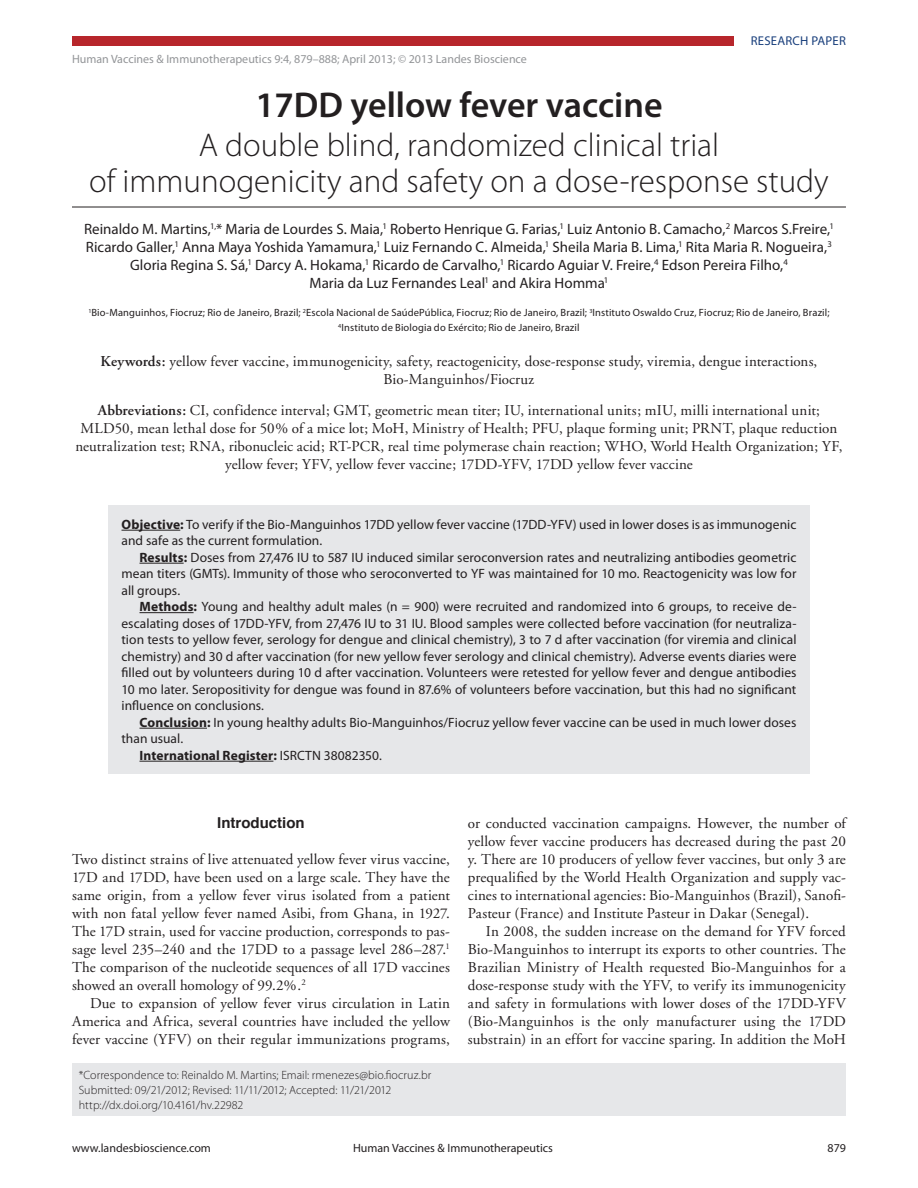
<style>
.page{position:relative;width:918px;height:1188px;background:#fff}
.page>*{position:absolute;margin:0;border:0;box-sizing:border-box;transform-origin:0 0}
.t1{font:600 36px "Myriad Pro";color:#231f20}
.t2{font:300 33px/36px "Myriad Pro";color:#231f20;text-align:center}
.t3{font:15px/18px "Adobe Garamond";letter-spacing:.005em;color:#231f20;text-align:justify}
.t4{font:15px/18px "Myriad Pro";color:#231f20;text-align:center}
.t5{font:700 15px "Helvetica";color:#231f20}
.t6{font:13.5px/16.5px "Myriad Pro";letter-spacing:.005em;color:#231f20;text-align:justify}
.t7{font:700 13.5px "Myriad Pro";letter-spacing:.005em;color:#231f20}
.t8{font:12.75px "Myriad Pro";letter-spacing:.02em;color:#193f7c}
.t9{font:300 12px/15px "Myriad Pro";letter-spacing:.005em;color:#231f20}
.t10{font:12px "Myriad Pro";color:#939598}
.t11{font:12px "Myriad Pro";color:#231f20}
.t12{font:10.5px/15px "Myriad Pro";letter-spacing:.015em;color:#231f20;text-align:center}
.s1{font-weight:600}
.s2{font-weight:700}
.s3{font-weight:400}
</style>
<div class="page">
<div style="left:72px;top:36px;width:662px;height:10px;background:#b7262b"></div>
<div style="left:72px;top:1063px;width:774px;height:53px;background:#e6e7e9"></div>
<div style="left:108px;top:505px;width:702px;height:268px;background:#e6e7e9"></div>
<hr style="left:122px;top:530px;width:58px;height:1px;background:#231f20">
<hr style="left:140px;top:563px;width:44px;height:1px;background:#231f20">
<hr style="left:140px;top:612px;width:54px;height:1px;background:#231f20">
<hr style="left:140px;top:728px;width:67px;height:1px;background:#231f20">
<hr style="left:140px;top:761px;width:133px;height:1px;background:#231f20">
<hr style="left:72px;top:207px;width:774px;height:1px;background:#231f20">
<p class="t10" style="left:72px;top:52px;width:456px">Human Vaccines &amp; Immunotherapeutics 9:4, 879–888; April 2013; © 2013 Landes Bioscience</p>
<p class="t8" style="left:751px;top:33px;width:94px">research paper</p>
<h1 class="t1" style="left:255px;top:82px;width:409px">17DD yellow fever vaccine</h1>
<h2 class="t2" style="left:89px;top:126px;width:741px">A double blind, randomized clinical trial<br>of immunogenicity and safety on a dose-response study</h2>
<p class="t4" style="left:84px;top:220px;width:751px">Reinaldo M. Martins,<sup>1,</sup>* Maria de Lourdes S. Maia,<sup>1</sup> Roberto Henrique G. Farias,<sup>1</sup> Luiz Antonio B. Camacho,<sup>2</sup> Marcos S.Freire,<sup>1<br></sup>Ricardo Galler,<sup>1</sup> Anna Maya Yoshida Yamamura,<sup>1</sup> Luiz Fernando C. Almeida,<sup>1</sup> Sheila Maria B. Lima,<sup>1</sup> Rita Maria R. Nogueira,<sup>3<br></sup>Gloria Regina S. Sá,<sup>1</sup> Darcy A. Hokama,<sup>1</sup> Ricardo de Carvalho,<sup>1</sup> Ricardo Aguiar V. Freire,<sup>4</sup> Edson Pereira Filho,<sup>4<br></sup>Maria da Luz Fernandes Leal<sup>1</sup> and Akira Homma<sup>1</sup></p>
<p class="t12" style="left:88px;top:305px;width:743px"><sup>1</sup>Bio-Manguinhos, Fiocruz; Rio de Janeiro, Brazil; <sup>2</sup>Escola Nacional de SaúdePública, Fiocruz; Rio de Janeiro, Brazil; <sup>3</sup>Instituto Oswaldo Cruz, Fiocruz; Rio de Janeiro, Brazil;<br><sup>4</sup>Instituto de Biologia do Exército; Rio de Janeiro, Brazil</p>
<p class="t3" style="left:101px;top:352px;width:718px;text-align:center"><span class="s1">Keywords:</span> yellow fever vaccine, immunogenicity, safety, reactogenicity, dose-response study, viremia, dengue interactions,<br>Bio-Manguinhos/Fiocruz</p>
<p class="t3" style="left:75px;top:402px;width:769px;text-align:center"><span class="s1">Abbreviations:</span> CI, confidence interval; GMT, geometric mean titer; IU, international units; mIU, milli international unit; MLD50, mean lethal dose for 50% of a mice lot; MoH, Ministry of Health; PFU, plaque forming unit; PRNT, plaque reduction neutralization test; RNA, ribonucleic acid; RT-PCR, real time polymerase chain reaction; WHO, World Health Organization; YF, yellow fever; YFV, yellow fever vaccine; 17DD-YFV, 17DD yellow fever vaccine</p>
<p class="t6" style="left:122px;top:516px;width:677px"><span class="s2">Objective:</span> To verify if the Bio-Manguinhos 17DD yellow fever vaccine (17DD-YFV) used in lower doses is as immunogenic and safe as the current formulation.</p>
<p class="t6" style="left:122px;top:549px;width:676px;text-indent:18px"><span class="s2">Results:</span> Doses from 27,476 IU to 587 IU induced similar seroconversion rates and neutralizing antibodies geometric mean titers (GMTs). Immunity of those who seroconverted to YF was maintained for 10 mo. Reactogenicity was low for all groups.</p>
<p class="t6" style="left:122px;top:598px;width:677px;text-indent:18px"><span class="s2">Methods:</span> Young and healthy adult males (n = 900) were recruited and randomized into 6 groups, to receive de&shy;escalating doses of 17DD-YFV, from 27,476 IU to 31 IU. Blood samples were collected before vaccination (for neutraliza&shy;tion tests to yellow fever, serology for dengue and clinical chemistry), 3 to 7 d after vaccination (for viremia and clinical chemistry) and 30 d after vaccination (for new yellow fever serology and clinical chemistry). Adverse events diaries were filled out by volunteers during 10 d after vaccination. Volunteers were retested for yellow fever and dengue antibodies 10 mo later. Seropositivity for dengue was found in 87.6% of volunteers before vaccination, but this had no significant influence on conclusions.</p>
<p class="t6" style="left:140px;top:714px;width:658px"><span class="s2">Conclusion:</span> In young healthy adults Bio-Manguinhos/Fiocruz yellow fever vaccine can be used in much lower doses</p>
<p class="t6" style="left:122px;top:730px;width:63px">than usual.</p>
<p class="t7" style="left:140px;top:746px;width:244px">International Register: <span class="s3">ISRCTN 38082350.</span></p>
<p class="t5" style="left:217px;top:811px;width:89px">Introduction</p>
<p class="t3" style="left:72px;top:851px;width:380px">Two distinct strains of live attenuated yellow fever virus vaccine, 17D and 17DD, have been used on a large scale. They have the same origin, from a yellow fever virus isolated from a patient with non fatal yellow fever named Asibi, from Ghana, in 1927.<br>The 17D strain, used for vaccine production, corresponds to pas&shy;sage level 235–240 and the 17DD to a passage level 286–287.<sup>1<br></sup>The comparison of the nucleotide sequences of all 17D vaccines showed an overall homology of 99.2%.<sup>2</sup></p>
<p class="t3" style="left:72px;top:995px;width:379px;text-indent:18px">Due to expansion of yellow fever virus circulation in Latin America and Africa, several countries have included the yellow fever vaccine (YFV) on their regular immunizations programs,</p>
<p class="t9" style="left:79px;top:1068px;width:354px">*Correspondence to: Reinaldo M. Martins; Email: rmenezes@bio.fiocruz.br<br>Submitted: 09/21/2012; Revised: 11/11/2012; Accepted: 11/21/2012 http://dx.doi.org/10.4161/hv.22982</p>
<p class="t3" style="left:468px;top:815px;width:379px">or conducted vaccination campaigns. However, the number of yellow fever vaccine producers has decreased during the past 20 y. There are 10 producers of yellow fever vaccines, but only 3 are prequalified by the World Health Organization and supply vac&shy;cines to international agencies: Bio-Manguinhos (Brazil), Sanofi-Pasteur (France) and Institute Pasteur in Dakar (Senegal).</p>
<p class="t3" style="left:468px;top:923px;width:379px;text-indent:18px">In 2008, the sudden increase on the demand for YFV forced Bio-Manguinhos to interrupt its exports to other countries. The Brazilian Ministry of Health requested Bio-Manguinhos for a dose-response study with the YFV, to verify its immunogenicity and safety in formulations with lower doses of the 17DD-YFV (Bio-Manguinhos is the only manufacturer using the 17DD substrain) in an effort for vaccine sparing. In addition the MoH</p>
<p class="t11" style="left:72px;top:1141px;width:140px">www.landesbioscience.com</p>
<p class="t11" style="left:353px;top:1141px;width:201px">Human Vaccines &amp; Immunotherapeutics</p>
<p class="t11" style="left:828px;top:1141px;width:20px">879</p>
</div>
